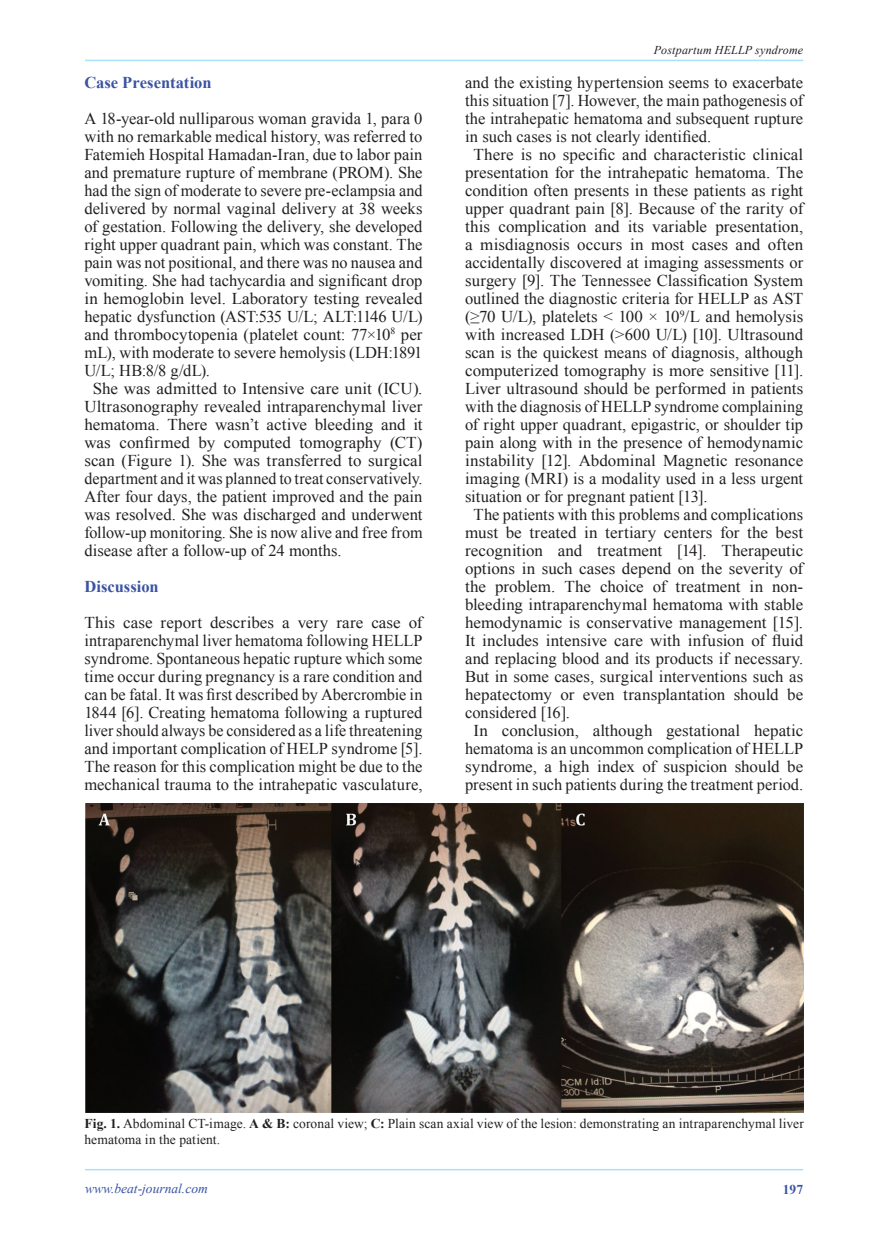
<style>
.page{position:relative;width:889px;height:1242px;background:#fff}
.page>*{position:absolute;margin:0;border:0;box-sizing:border-box;transform-origin:0 0}
.t1{font:16.5px/18px "Times New Roman";color:#231f20;text-align:justify}
.t2{font:700 16.5px "Times New Roman";color:#3a53a3}
.t3{font:13.5px/16.2px "Times New Roman";letter-spacing:.01em;color:#231f20}
.t4{font:italic 13.5px "Times New Roman";color:#3a53a3}
.t5{font:700 13.5px "Times New Roman";color:#3a53a3}
.t6{font:italic 12px "Times New Roman";letter-spacing:.015em;color:#231f20}
.s1{font-weight:700}
</style>
<div class="page">
<hr style="left:85px;top:1169px;width:718px;height:1px;background:#aae0f9">
<hr style="left:85px;top:60px;width:718px;height:1px;background:#aae0f9">
<img style="left:85px;top:803px;width:718px;height:309px">
<p class="t2" style="left:84px;top:70px;width:129px">Case Presentation</p>
<p class="t1" style="left:84px;top:109px;width:339px">A 18-year-old nulliparous woman gravida 1, para 0</p>
<p class="t1" style="left:84px;top:127px;width:340px">with no remarkable medical history, was referred to</p>
<p class="t1" style="left:84px;top:145px;width:340px">Fatemieh Hospital Hamadan-Iran, due to labor pain</p>
<p class="t1" style="left:84px;top:163px;width:340px">and premature rupture of membrane (PROM). She</p>
<p class="t1" style="left:84px;top:181px;width:340px">had the sign of moderate to severe pre-eclampsia and</p>
<p class="t1" style="left:84px;top:199px;width:340px">delivered by normal vaginal delivery at 38 weeks</p>
<p class="t1" style="left:84px;top:217px;width:340px">of gestation. Following the delivery, she developed</p>
<p class="t1" style="left:84px;top:235px;width:340px">right upper quadrant pain, which was constant. The</p>
<p class="t1" style="left:84px;top:253px;width:339px">pain was not positional, and there was no nausea and</p>
<p class="t1" style="left:84px;top:271px;width:340px">vomiting. She had tachycardia and significant drop</p>
<p class="t1" style="left:84px;top:289px;width:340px">in hemoglobin level. Laboratory testing revealed</p>
<p class="t1" style="left:84px;top:307px;width:340px">hepatic dysfunction (AST:535 U/L; ALT:1146 U/L)</p>
<p class="t1" style="left:84px;top:325px;width:340px">and thrombocytopenia (platelet count: 77×10<sup>8</sup> per</p>
<p class="t1" style="left:84px;top:343px;width:340px">mL), with moderate to severe hemolysis (LDH:1891</p>
<p class="t1" style="left:84px;top:361px;width:127px">U/L; HB:8/8 g/dL).</p>
<p class="t1" style="left:93px;top:379px;width:331px">She was admitted to Intensive care unit (ICU).</p>
<p class="t1" style="left:84px;top:397px;width:340px">Ultrasonography revealed intraparenchymal liver</p>
<p class="t1" style="left:84px;top:415px;width:340px">hematoma. There wasn’t active bleeding and it</p>
<p class="t1" style="left:84px;top:433px;width:340px">was confirmed by computed tomography (CT)</p>
<p class="t1" style="left:84px;top:451px;width:340px">scan (Figure 1). She was transferred to surgical</p>
<p class="t1" style="left:84px;top:469px;width:340px">department and it was planned to treat conservatively.</p>
<p class="t1" style="left:84px;top:487px;width:340px">After four days, the patient improved and the pain</p>
<p class="t1" style="left:84px;top:505px;width:340px">was resolved. She was discharged and underwent</p>
<p class="t1" style="left:84px;top:523px;width:340px">follow-up monitoring. She is now alive and free from</p>
<p class="t1" style="left:84px;top:541px;width:259px">disease after a follow-up of 24 months.</p>
<p class="t2" style="left:84px;top:574px;width:76px">Discussion</p>
<p class="t1" style="left:84px;top:613px;width:340px">This case report describes a very rare case of intraparenchymal liver hematoma following HELLP syndrome. Spontaneous hepatic rupture which some time occur during pregnancy is a rare condition and can be fatal. It was first described by Abercrombie in 1844 [6]. Creating hematoma following a ruptured liver should always be considered as a life threatening and important complication of HELP syndrome [5].<br>The reason for this complication might be due to the mechanical trauma to the intrahepatic vasculature,</p>
<p class="t6" style="left:654px;top:42px;width:151px">Postpartum HELLP syndrome</p>
<p class="t1" style="left:465px;top:73px;width:340px">and the existing hypertension seems to exacerbate</p>
<p class="t1" style="left:465px;top:91px;width:339px">this situation [7]. However, the main pathogenesis of</p>
<p class="t1" style="left:465px;top:109px;width:340px">the intrahepatic hematoma and subsequent rupture</p>
<p class="t1" style="left:465px;top:127px;width:248px">in such cases is not clearly identified.</p>
<p class="t1" style="left:473px;top:145px;width:331px">There is no specific and characteristic clinical</p>
<p class="t1" style="left:465px;top:163px;width:340px">presentation for the intrahepatic hematoma. The</p>
<p class="t1" style="left:465px;top:181px;width:339px">condition often presents in these patients as right</p>
<p class="t1" style="left:465px;top:199px;width:340px">upper quadrant pain [8]. Because of the rarity of</p>
<p class="t1" style="left:465px;top:217px;width:340px">this complication and its variable presentation,</p>
<p class="t1" style="left:465px;top:235px;width:339px">a misdiagnosis occurs in most cases and often</p>
<p class="t1" style="left:465px;top:253px;width:340px">accidentally discovered at imaging assessments or</p>
<p class="t1" style="left:465px;top:271px;width:340px">surgery [9]. The Tennessee Classification System</p>
<p class="t1" style="left:465px;top:289px;width:340px">outlined the diagnostic criteria for HELLP as AST</p>
<p class="t1" style="left:465px;top:307px;width:340px">(≥70 U/L), platelets &lt; 100 × 10<sup>9</sup>/L and hemolysis</p>
<p class="t1" style="left:465px;top:325px;width:340px">with increased LDH (&gt;600 U/L) [10]. Ultrasound</p>
<p class="t1" style="left:465px;top:343px;width:340px">scan is the quickest means of diagnosis, although</p>
<p class="t1" style="left:465px;top:361px;width:340px">computerized tomography is more sensitive [11].</p>
<p class="t1" style="left:465px;top:379px;width:340px">Liver ultrasound should be performed in patients</p>
<p class="t1" style="left:465px;top:397px;width:340px">with the diagnosis of HELLP syndrome complaining</p>
<p class="t1" style="left:465px;top:415px;width:339px">of right upper quadrant, epigastric, or shoulder tip</p>
<p class="t1" style="left:465px;top:433px;width:340px">pain along with in the presence of hemodynamic</p>
<p class="t1" style="left:465px;top:451px;width:340px">instability [12]. Abdominal Magnetic resonance</p>
<p class="t1" style="left:465px;top:469px;width:340px">imaging (MRI) is a modality used in a less urgent</p>
<p class="t1" style="left:465px;top:487px;width:244px">situation or for pregnant patient [13].</p>
<p class="t1" style="left:473px;top:505px;width:331px">The patients with this problems and complications</p>
<p class="t1" style="left:465px;top:523px;width:340px">must be treated in tertiary centers for the best</p>
<p class="t1" style="left:465px;top:541px;width:340px">recognition and treatment [14]. Therapeutic</p>
<p class="t1" style="left:465px;top:559px;width:340px">options in such cases depend on the severity of</p>
<p class="t1" style="left:465px;top:577px;width:339px">the problem. The choice of treatment in non-</p>
<p class="t1" style="left:465px;top:595px;width:340px">bleeding intraparenchymal hematoma with stable</p>
<p class="t1" style="left:465px;top:613px;width:340px">hemodynamic is conservative management [15].</p>
<p class="t1" style="left:465px;top:631px;width:340px">It includes intensive care with infusion of fluid</p>
<p class="t1" style="left:465px;top:649px;width:340px">and replacing blood and its products if necessary.</p>
<p class="t1" style="left:465px;top:667px;width:340px">But in some cases, surgical interventions such as</p>
<p class="t1" style="left:465px;top:685px;width:340px">hepatectomy or even transplantation should be</p>
<p class="t1" style="left:465px;top:703px;width:106px">considered [16].</p>
<p class="t1" style="left:473px;top:721px;width:331px">In conclusion, although gestational hepatic</p>
<p class="t1" style="left:465px;top:739px;width:340px">hematoma is an uncommon complication of HELLP</p>
<p class="t1" style="left:465px;top:757px;width:340px">syndrome, a high index of suspicion should be</p>
<p class="t1" style="left:465px;top:775px;width:340px">present in such patients during the treatment period.</p>
<p class="t3" style="left:84px;top:1115px;width:721px"><span class="s1">Fig. 1.</span> Abdominal CT-image. <span class="s1">A &amp; B:</span> coronal view; <span class="s1">C:</span> Plain scan axial view of the lesion: demonstrating an intraparenchymal liver hematoma in the patient.</p>
<p class="t4" style="left:85px;top:1179px;width:124px">www.beat-journal.com</p>
<p class="t5" style="left:783px;top:1179px;width:22px">197</p>
</div>
